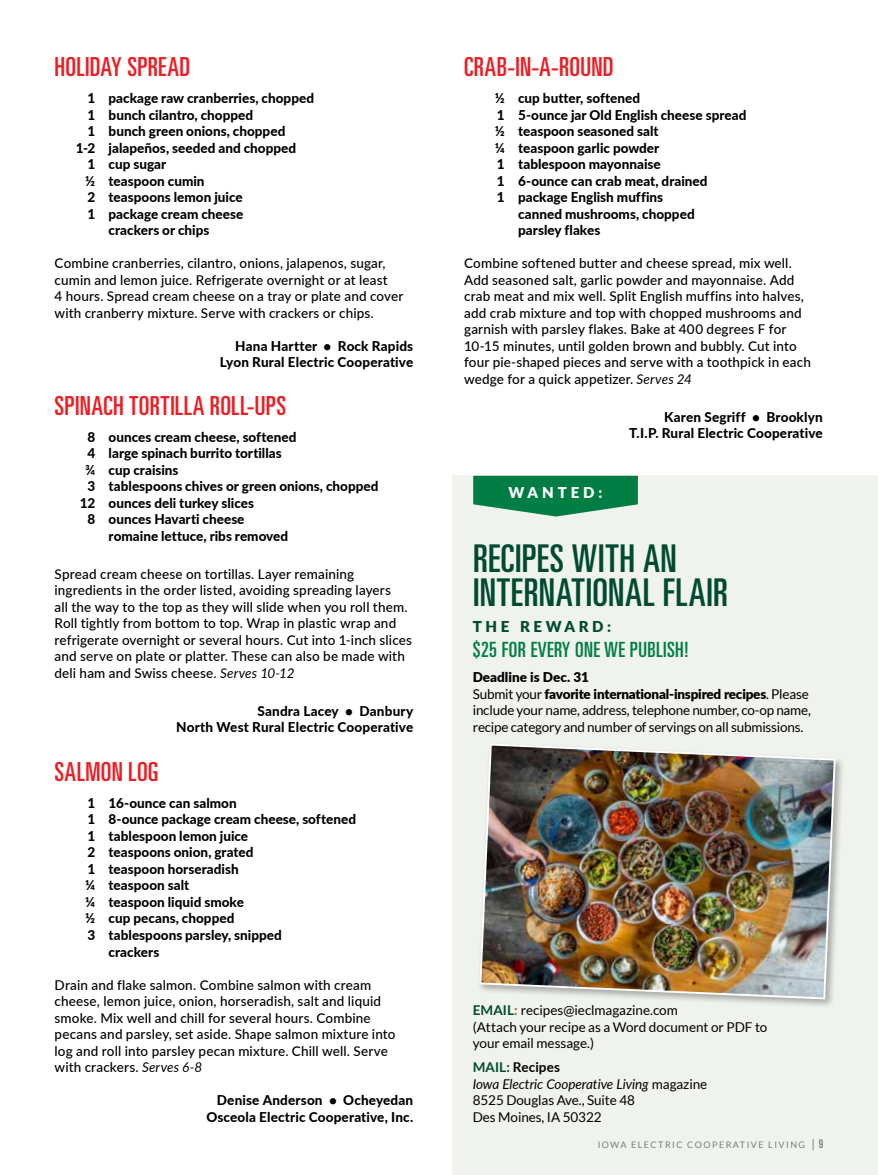
<style>
.page{position:relative;width:878px;height:1175px;background:#fff}
.page>*{position:absolute;margin:0;border:0;box-sizing:border-box;transform-origin:0 0}
.t1{font:ultra-condensed 38.25px/34.5px "Univers";letter-spacing:.015em;color:#004a32}
.t2{font:ultra-condensed 26.25px "Univers";letter-spacing:.01em;color:#ed1d24}
.t3{font:ultra-condensed 21px "Univers";letter-spacing:.02em;color:#007d43}
.t4{font:900 15px "Lato";letter-spacing:.24em;color:#004a32}
.t5{font:900 15px "Lato";letter-spacing:.26em;color:#fff}
.t6{font:500 13.5px/16.5px "Lato";letter-spacing:.01em;color:#000}
.t7{font:800 13.5px/16.5px "Lato";color:#000;text-align:right}
.t8{font:13.5px/16.5px "Lato";letter-spacing:-.015em;color:#000}
.t9{font:9px "Lato";letter-spacing:.16em;color:#808285}
.s1{font-weight:400;font-style:italic}
.s2{font-weight:900}
.s3{font-weight:700;color:#004a32}
.s4{font-weight:700;color:#8c6338}
.s5{font-weight:700}
.s6{font-style:italic}
.s7{font-size:12px}
.s8{font-family:"Univers";font-stretch:ultra-condensed;font-size:12px}
</style>
<div class="page">
<div style="left:452px;top:476px;width:426px;height:698px;background:#eff2ed"></div>
<svg style="left:473px;top:476px;width:165px;height:40px;background:#218d5a"></svg>
<div style="left:477px;top:741px;width:368px;height:267px;background:#000;opacity:.3"></div>
<img style="left:478px;top:742px;width:358px;height:258px">
<h2 class="t2" style="left:55px;top:52px;width:137px">HOLIDAY SPREAD</h2>
<p class="t7" style="left:87px;top:89px;width:228px">1 package raw cranberries, chopped</p>
<p class="t7" style="left:87px;top:106px;width:167px">1 bunch cilantro, chopped</p>
<p class="t7" style="left:87px;top:122px;width:199px">1 bunch green onions, chopped</p>
<p class="t7" style="left:76px;top:139px;width:222px">1-2 jalapeños, seeded and chopped</p>
<p class="t7" style="left:87px;top:155px;width:80px">1 cup sugar</p>
<p class="t7" style="left:85px;top:172px;width:121px">½ teaspoon cumin</p>
<p class="t7" style="left:87px;top:188px;width:157px">2 teaspoons lemon juice</p>
<p class="t7" style="left:87px;top:205px;width:157px">1 package cream cheese</p>
<p class="t7" style="left:109px;top:221px;width:102px">crackers or chips</p>
<p class="t6" style="left:55px;top:254px;width:350px">Combine cranberries, cilantro, onions, jalapenos, sugar, cumin and lemon juice. Refrigerate overnight or at least<br>4 hours. Spread cream cheese on a tray or plate and cover with cranberry mixture. Serve with crackers or chips.</p>
<p class="t7" style="left:220px;top:337px;width:195px">Hana Hartter • Rock Rapids<br>Lyon Rural Electric Cooperative</p>
<h2 class="t2" style="left:55px;top:390px;width:233px">SPINACH TORTILLA ROLL-UPS</h2>
<p class="t7" style="left:87px;top:428px;width:210px">8 ounces cream cheese, softened</p>
<p class="t7" style="left:87px;top:444px;width:196px">4 large spinach burrito tortillas</p>
<p class="t7" style="left:85px;top:461px;width:95px">¾ cup craisins</p>
<p class="t7" style="left:87px;top:477px;width:292px">3 tablespoons chives or green onions, chopped</p>
<p class="t7" style="left:80px;top:494px;width:176px">12 ounces deli turkey slices</p>
<p class="t7" style="left:87px;top:510px;width:159px">8 ounces Havarti cheese</p>
<p class="t7" style="left:109px;top:527px;width:181px">romaine lettuce, ribs removed</p>
<p class="t6" style="left:55px;top:565px;width:359px">Spread cream cheese on tortillas. Layer remaining ingredients in the order listed, avoiding spreading layers<br>all the way to the top as they will slide when you roll them.<br>Roll tightly from bottom to top. Wrap in plastic wrap and refrigerate overnight or several hours. Cut into 1-inch slices and serve on plate or platter. These can also be made with deli ham and Swiss cheese. <span class="s1">Serves 10-12</span></p>
<p class="t7" style="left:176px;top:702px;width:238px">Sandra Lacey • Danbury<br>North West Rural Electric Cooperative</p>
<h2 class="t2" style="left:55px;top:757px;width:105px">SALMON LOG</h2>
<p class="t7" style="left:87px;top:794px;width:151px">1 16-ounce can salmon</p>
<p class="t7" style="left:87px;top:810px;width:270px">1 8-ounce package cream cheese, softened</p>
<p class="t7" style="left:87px;top:827px;width:162px">1 tablespoon lemon juice</p>
<p class="t7" style="left:87px;top:843px;width:168px">2 teaspoons onion, grated</p>
<p class="t7" style="left:87px;top:860px;width:153px">1 teaspoon horseradish</p>
<p class="t7" style="left:85px;top:876px;width:106px">¼ teaspoon salt</p>
<p class="t7" style="left:85px;top:893px;width:160px">¼ teaspoon liquid smoke</p>
<p class="t7" style="left:85px;top:909px;width:151px">½ cup pecans, chopped</p>
<p class="t7" style="left:87px;top:926px;width:196px">3 tablespoons parsley, snipped</p>
<p class="t7" style="left:109px;top:942px;width:52px">crackers</p>
<p class="t6" style="left:55px;top:975px;width:342px">Drain and flake salmon. Combine salmon with cream cheese, lemon juice, onion, horseradish, salt and liquid smoke. Mix well and chill for several hours. Combine pecans and parsley, set aside. Shape salmon mixture into log and roll into parsley pecan mixture. Chill well. Serve with crackers. <span class="s1">Serves 6-8</span></p>
<p class="t7" style="left:206px;top:1091px;width:208px">Denise Anderson • Ocheyedan<br>Osceola Electric Cooperative, Inc.</p>
<h2 class="t2" style="left:464px;top:52px;width:151px">CRAB-IN-A-ROUND</h2>
<p class="t7" style="left:495px;top:89px;width:147px">½ cup butter, softened</p>
<p class="t7" style="left:497px;top:106px;width:251px">1 5-ounce jar Old English cheese spread</p>
<p class="t7" style="left:495px;top:122px;width:165px">½ teaspoon seasoned salt</p>
<p class="t7" style="left:494px;top:139px;width:166px">¼ teaspoon garlic powder</p>
<p class="t7" style="left:497px;top:155px;width:165px">1 tablespoon mayonnaise</p>
<p class="t7" style="left:497px;top:172px;width:212px">1 6-ounce can crab meat, drained</p>
<p class="t7" style="left:497px;top:188px;width:168px">1 package English muffins</p>
<p class="t7" style="left:518px;top:205px;width:178px">canned mushrooms, chopped</p>
<p class="t7" style="left:518px;top:221px;width:84px">parsley flakes</p>
<p class="t6" style="left:464px;top:254px;width:348px">Combine softened butter and cheese spread, mix well.<br>Add seasoned salt, garlic powder and mayonnaise. Add crab meat and mix well. Split English muffins into halves, add crab mixture and top with chopped mushrooms and garnish with parsley flakes. Bake at 400 degrees F for 10-15 minutes, until golden brown and bubbly. Cut into four pie-shaped pieces and serve with a toothpick in each wedge for a quick appetizer. <span class="s1">Serves 24</span></p>
<p class="t7" style="left:629px;top:408px;width:195px">Karen Segriff • Brooklyn<br>T.I.P. Rural Electric Cooperative</p>
<p class="t5" style="left:508px;top:481px;width:96px">WANTED:</p>
<h1 class="t1" style="left:473px;top:540px;width:256px">RECIPES WITH AN<br>INTERNATIONAL FLAIR</h1>
<p class="t4" style="left:472px;top:615px;width:140px">THE REWARD:</p>
<h3 class="t3" style="left:472px;top:637px;width:217px">$25 FOR EVERY ONE WE PUBLISH!</h3>
<p class="t8" style="left:472px;top:669px;width:339px"><span class="s2">Deadline is Dec. 31<br></span>Submit your <span class="s2">favorite international-inspired recipes</span>. Please include your name, address, telephone number, co-op name, recipe category and number of servings on all submissions.</p>
<p class="t8" style="left:472px;top:1001px;width:296px"><span class="s3">EMAIL</span><span class="s4">:</span> recipes@ieclmagazine.com<br>(Attach your recipe as a Word document or PDF to your email message.)</p>
<p class="t8" style="left:472px;top:1058px;width:236px"><span class="s3">MAIL:</span> <span class="s5">Recipes<br></span><span class="s6">Iowa Electric Cooperative Living</span> magazine<br>8525 Douglas Ave., Suite 48<br>Des Moines, IA 50322</p>
<p class="t9" style="left:597px;top:1140px;width:227px">IOWA ELECTRIC COOPERATIVE LIVING <span class="s7">|</span> <span class="s8">9</span></p>
</div>
